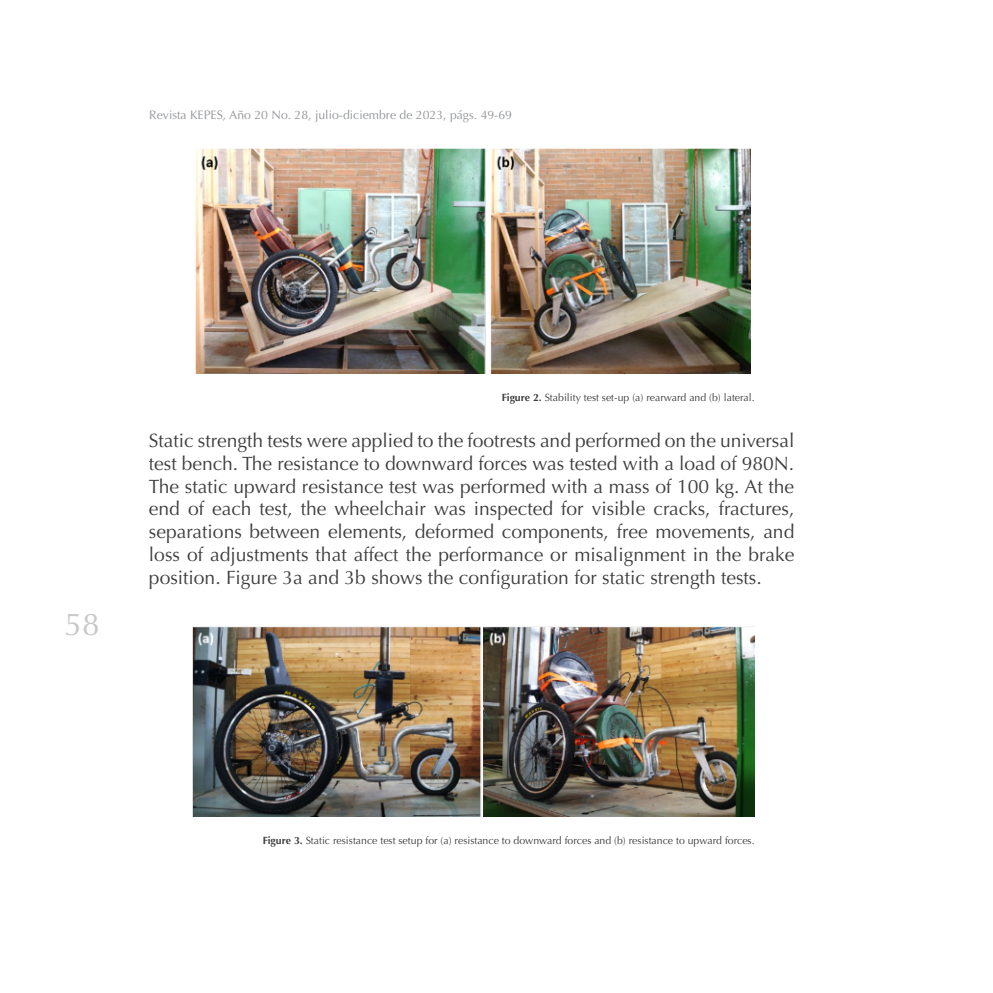
<style>
.page{position:relative;width:993px;height:993px;background:#fff}
.page>*{position:absolute;margin:0;border:0;box-sizing:border-box;transform-origin:0 0}
.t1{font:31.5px "Optima";color:#c7c8ca}
.Normal_Artículos_KEPES{font:19.25px/22.8px "Optima";color:#3e3e3f;text-align:justify}
.t2{font:12.25px "Optima";color:#939598}
.Pie_de_figura_KEPES{font:10.5px "Optima";color:#3e3e3f}
.s1{font-weight:700}
</style>
<div class="page">
<img style="left:195px;top:149px;width:555px;height:224px">
<img style="left:192px;top:626px;width:562px;height:190px">
<p class="t2" style="left:149px;top:108px;width:364px">Revista KEPES, Año 20 No. 28, julio-diciembre de 2023, págs. 49-69</p>
<h1 class="t1" style="left:65px;top:606px;width:37px">58</h1>
<p class="Pie_de_figura_KEPES" style="left:501px;top:391px;width:254px"><span class="s1">Figure 2.</span> Stability test set-up (a) rearward and (b) lateral.</p>
<p class="Normal_Artículos_KEPES" style="left:149px;top:429px;width:646px">Static strength tests were applied to the footrests and performed on the universal test bench. The resistance to downward forces was tested with a load of 980N.<br>The static upward resistance test was performed with a mass of 100 kg. At the end of each test, the wheelchair was inspected for visible cracks, fractures, separations between elements, deformed components, free movements, and loss of adjustments that affect the performance or misalignment in the brake position. Figure 3a and 3b shows the configuration for static strength tests.</p>
<p class="Pie_de_figura_KEPES" style="left:262px;top:834px;width:493px"><span class="s1">Figure 3.</span> Static resistance test setup for (a) resistance to downward forces and (b) resistance to upward forces.</p>
</div>
